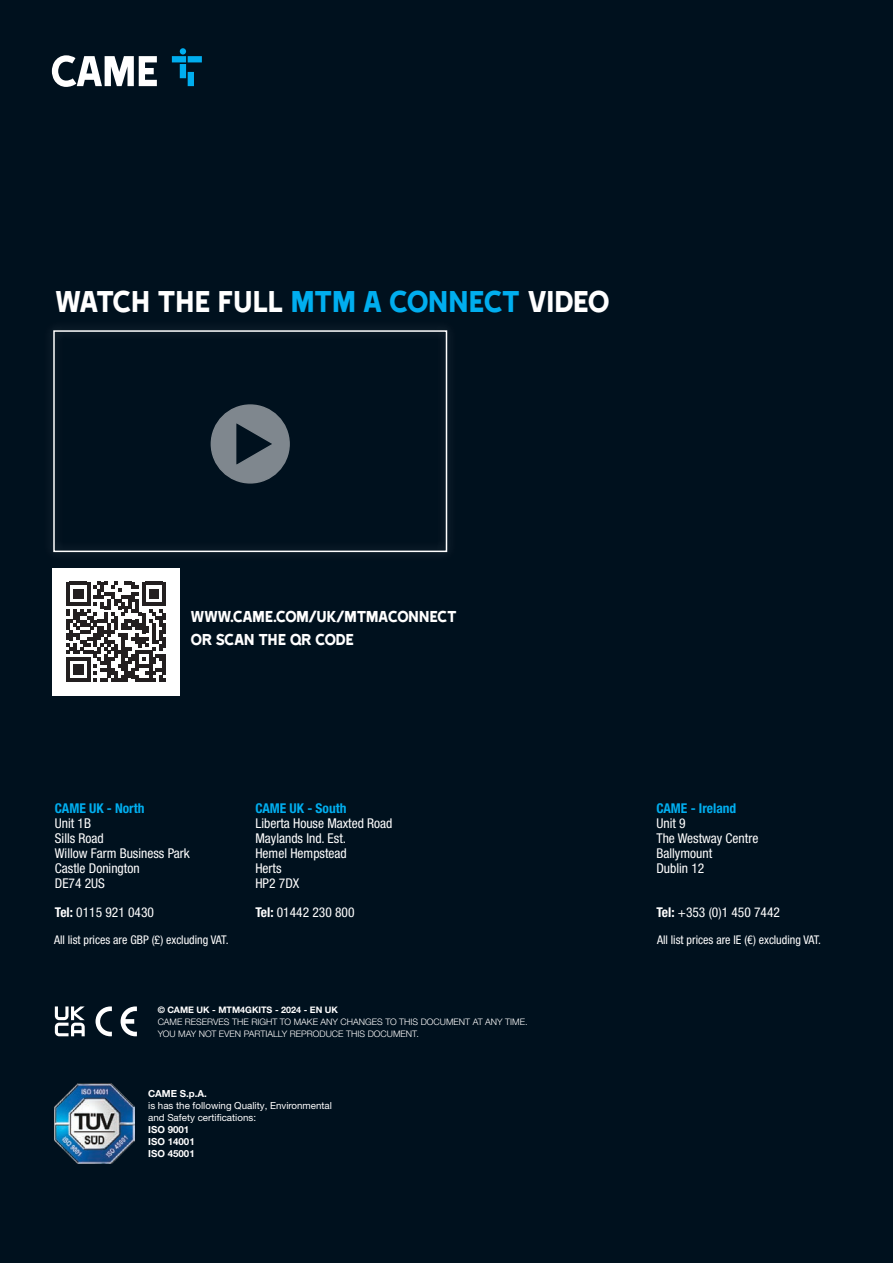
<style>
.page{position:relative;width:893px;height:1263px;background:#00111e}
.page>*{position:absolute;margin:0;border:0;box-sizing:border-box;transform-origin:0 0}
.t1{font:34.5px "Came Type";letter-spacing:-.04em;color:#fff}
.t2{font:18.15px "Came Type";letter-spacing:-.04em;color:#fff}
.t3{font:condensed 13.5px "Helvetica Neue LT Std";color:#fff}
.t4{font:700 condensed 13.5px "Helvetica Neue LT Std";color:#00aeef}
.t5{font:condensed 12px "Helvetica Neue LT Std";color:#fff}
.t6{font:9.75px/12px "Helvetica Neue LTW1 G";color:#fff}
.t7{font:700 9.75px "Helvetica Neue LTW1 G";color:#fff}
.t8{font:300 9px/12px "Helvetica Neue LTW1 G";color:#fff}
.s1{color:#00aeef}
.s2{font-weight:700}
</style>
<div class="page">
<img style="left:55px;top:1084px;width:80px;height:79px">
<svg style="left:96px;top:1006px;width:16px;height:30px"></svg>
<svg style="left:121px;top:1006px;width:16px;height:30px"></svg>
<svg style="left:172px;top:48px;width:30px;height:38px"></svg>
<svg style="left:52px;top:55px;width:105px;height:32px"></svg>
<svg style="left:55px;top:1006px;width:30px;height:30px"></svg>
<div style="left:53px;top:330px;width:394px;height:222px;border:2px solid #fff"></div>
<svg style="left:210px;top:404px;width:80px;height:80px"></svg>
<div style="left:52px;top:568px;width:128px;height:127px;background:#fff"></div>
<svg style="left:66px;top:582px;width:100px;height:100px"></svg>
<p class="t1" style="left:55px;top:284px;width:557px">WATCH THE FULL <span class="s1">MTM A CONNECT</span> VIDEO</p>
<p class="t2" style="left:191px;top:607px;width:268px">WWW.CAME.COM/UK/MTMACONNECT</p>
<p class="t2" style="left:191px;top:630px;width:165px">OR SCAN THE QR CODE</p>
<p class="t4" style="left:55px;top:800px;width:91px">CAME UK - North</p>
<p class="t3" style="left:55px;top:815px;width:38px">Unit 1B</p>
<p class="t3" style="left:55px;top:830px;width:50px">Sills Road</p>
<p class="t3" style="left:55px;top:845px;width:137px">Willow Farm Business Park</p>
<p class="t3" style="left:55px;top:860px;width:86px">Castle Donington</p>
<p class="t3" style="left:55px;top:875px;width:52px">DE74 2US</p>
<p class="t3" style="left:55px;top:904px;width:101px"><span class="s2">Tel:</span> 0115 921 0430</p>
<p class="t4" style="left:255px;top:800px;width:93px">CAME UK - South</p>
<p class="t3" style="left:255px;top:815px;width:139px">Liberta House Maxted Road</p>
<p class="t3" style="left:255px;top:830px;width:92px">Maylands Ind. Est.</p>
<p class="t3" style="left:255px;top:845px;width:93px">Hemel Hempstead</p>
<p class="t3" style="left:255px;top:860px;width:28px">Herts</p>
<p class="t3" style="left:255px;top:875px;width:45px">HP2 7DX</p>
<p class="t3" style="left:255px;top:904px;width:101px"><span class="s2">Tel:</span> 01442 230 800</p>
<p class="t4" style="left:656px;top:800px;width:81px">CAME - Ireland</p>
<p class="t3" style="left:656px;top:815px;width:31px">Unit 9</p>
<p class="t3" style="left:656px;top:830px;width:103px">The Westway Centre</p>
<p class="t3" style="left:656px;top:845px;width:57px">Ballymount</p>
<p class="t3" style="left:656px;top:860px;width:49px">Dublin 12</p>
<p class="t3" style="left:656px;top:904px;width:125px"><span class="s2">Tel:</span> +353 (0)1 450 7442</p>
<p class="t5" style="left:54px;top:933px;width:176px">All list prices are GBP (£) excluding VAT.</p>
<p class="t5" style="left:657px;top:933px;width:166px">All list prices are IE (€) excluding VAT.</p>
<p class="t8" style="left:158px;top:1003px;width:371px"><span class="s2">© CAME UK - MTM4GKITS - 2024 - EN UK<br></span>CAME RESERVES THE RIGHT TO MAKE ANY CHANGES TO THIS DOCUMENT AT ANY TIME.</p>
<p class="t8" style="left:158px;top:1027px;width:263px">YOU MAY NOT EVEN PARTIALLY REPRODUCE THIS DOCUMENT.</p>
<p class="t6" style="left:148px;top:1087px;width:185px"><span class="s2">CAME S.p.A.<br></span>is has the following Quality, Environmental</p>
<p class="t6" style="left:148px;top:1111px;width:109px">and Safety certifications:</p>
<p class="t7" style="left:148px;top:1123px;width:43px">ISO 9001</p>
<p class="t7" style="left:148px;top:1135px;width:48px">ISO 14001</p>
<p class="t7" style="left:148px;top:1147px;width:48px">ISO 45001</p>
</div>
